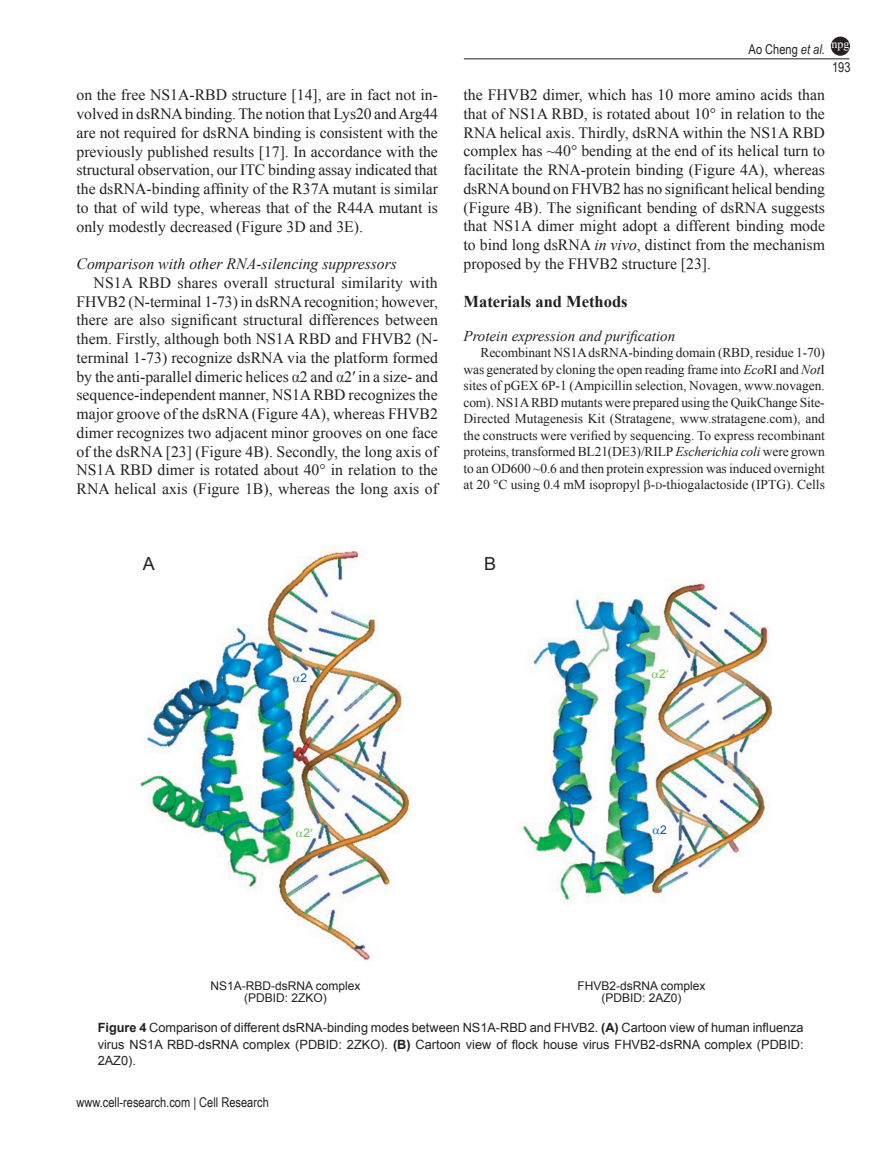
<style>
.page{position:relative;width:893px;height:1170px;background:#fff}
.page>*{position:absolute;margin:0;border:0;box-sizing:border-box;transform-origin:0 0}
.t1{font:18px "Arial MT2";color:#231f20}
.t2{font:700 16.5px "Times New Roman";color:#231f20}
.t3{font:15.75px/18.8px "Times New Roman";color:#231f20;text-align:justify}
.t4{font:italic 15.75px "Times New Roman";color:#231f20}
.t5{font:15px "Times New Roman PS Italic MT2";color:#231f20}
.t6{font:13.5px/16.5px "Times New Roman";color:#231f20;text-align:justify}
.t7{font:13.5px "Arial Narrow";color:#231f20}
.t8{font:12.75px/16.5px "Arial";color:#231f20;text-align:justify}
.t9{font:12px/12px "Arial";color:#231f20;text-align:center}
.t10{font:12px "Arial MT2";color:#231f20}
.t11{font:12px "Arial MT2";color:#69bd45}
.t12{font:12px "Times New Roman PSMT2";color:#fff}
.t13{font:12px "Arial MT2";color:#0060a9}
.s1{font-style:italic}
.s2{color:#353535}
.s3{font-family:"Times New Roman PSMT2"}
.s4{font-size:9.45px}
.s5{font-family:"Times New Roman"}
.s6{font-family:"Arial Bold MT2"}
</style>
<div class="page">
<hr style="left:464px;top:59px;width:385px;height:1px;background:#231f20">
<div style="left:832px;top:37px;width:17px;height:18px;background:#231f20;border-radius:50%"></div>
<div style="left:831px;top:37px;width:19px;height:19px;border:2px solid #231f20;border-radius:50%"></div>
<img style="left:136px;top:550px;width:638px;height:411px">
<svg style="left:293px;top:676px;width:7px;height:5px"></svg>
<svg style="left:296px;top:831px;width:7px;height:6px"></svg>
<svg style="left:653px;top:828px;width:7px;height:5px"></svg>
<svg style="left:652px;top:672px;width:7px;height:6px"></svg>
<p class="t12" style="left:831px;top:36px;width:19px">npg</p>
<p class="t7" style="left:749px;top:40px;width:78px">Ao Cheng <span class="s1">et al.</span></p>
<p class="t3" style="left:76px;top:85px;width:363px">on the free NS1A-RBD structure [14], are in fact not in&shy;volved in dsRNA binding. The notion that Lys20 and Arg44 are not required for dsRNA binding is consistent with the previously published results [17]. In accordance with the structural observation, our ITC binding assay indicated that the dsRNA-binding affinity of the R37A mutant is similar to that of wild type, whereas that of the R44A mutant is only modestly decreased (Figure 3D and 3E).</p>
<p class="t4" style="left:76px;top:253px;width:322px">Comparison with other RNA-silencing suppressors</p>
<p class="t3" style="left:76px;top:273px;width:363px;text-indent:17px">NS1A RBD shares overall structural similarity with FHVB2 (N-terminal 1-73) in dsRNA recognition; however, there are also significant structural differences between them. Firstly, although both NS1A RBD and FHVB2 (N&shy;terminal 1-73) recognize dsRNA via the platform formed by the anti-parallel dimeric helices <span class="s2">α</span><span class="s3">2 and</span> <span class="s2">α</span>2′ in a size- and sequence-independent manner, NS1A RBD recognizes the major groove of the dsRNA (Figure 4A), whereas FHVB2 dimer recognizes two adjacent minor grooves on one face of the dsRNA [23] (Figure 4B). Secondly, the long axis of NS1A RBD dimer is rotated about 40° in relation to the RNA helical axis (Figure 1B), whereas the long axis of</p>
<p class="t3" style="left:464px;top:85px;width:363px">the FHVB2 dimer, which has 10 more amino acids than that of NS1A RBD, is rotated about 10° in relation to the RNA helical axis. Thirdly, dsRNA within the NS1A RBD complex has ~40° bending at the end of its helical turn to facilitate the RNA-protein binding (Figure 4A), whereas dsRNA bound on FHVB2 has no significant helical bending (Figure 4B). The significant bending of dsRNA suggests that NS1A dimer might adopt a different binding mode to bind long dsRNA <span class="s1">in vivo</span>, distinct from the mechanism proposed by the FHVB2 structure [23].</p>
<p class="t2" style="left:464px;top:290px;width:166px">Materials and Methods</p>
<p class="t5" style="left:464px;top:325px;width:213px">Protein expression and purification</p>
<p class="t6" style="left:464px;top:344px;width:363px;text-indent:17px">Recombinant NS1A dsRNA-binding domain (RBD, residue 1-70) was generated by cloning the open reading frame into <span class="s1">Eco</span>RI and <span class="s1">Not</span>I sites of pGEX 6P-1 (Ampicillin selection, Novagen, www.novagen. com). NS1A RBD mutants were prepared using the QuikChange Site-Directed Mutagenesis Kit (Stratagene, www.stratagene.com), and the constructs were verified by sequencing. To express recombinant proteins, transformed BL21(DE3)/RILP <span class="s1">Escherichia coli</span> were grown to an OD600 ~0.6 and then protein expression was induced overnight at 20 °C using 0.4 mM isopropyl -<span class="s4">d</span>-thiogalactoside (IPTG). Cells</p>
<p class="t7" style="left:832px;top:57px;width:20px">193</p>
<p class="t1" style="left:143px;top:552px;width:14px">A</p>
<p class="t1" style="left:484px;top:552px;width:14px">B</p>
<p class="t13" style="left:301px;top:669px;width:8px">2</p>
<p class="t11" style="left:659px;top:666px;width:11px">2<span class="s5">′</span></p>
<p class="t11" style="left:304px;top:825px;width:11px">2<span class="s5">′</span></p>
<p class="t13" style="left:660px;top:821px;width:8px">2</p>
<p class="t10" style="left:211px;top:977px;width:152px">NS1A-RBD-dsRNA complex</p>
<p class="t9" style="left:244px;top:991px;width:84px">(PDBID: 2ZKO)</p>
<p class="t9" style="left:577px;top:979px;width:130px">FHVB2-dsRNA complex (PDBID: 2AZ0)</p>
<p class="t8" style="left:98px;top:1019px;width:707px"><span class="s6">Figure 4</span> Comparison of different dsRNA-binding modes between NS1A-RBD and FHVB2. <span class="s6">(A)</span> Cartoon view of human influenza virus NS1A RBD-dsRNA complex (PDBID: 2ZKO). <span class="s6">(B)</span> Cartoon view of flock house virus FHVB2-dsRNA complex (PDBID:<br>2AZ0).</p>
<p class="t7" style="left:76px;top:1092px;width:194px">www.cell-research.com | Cell Research</p>
</div>
